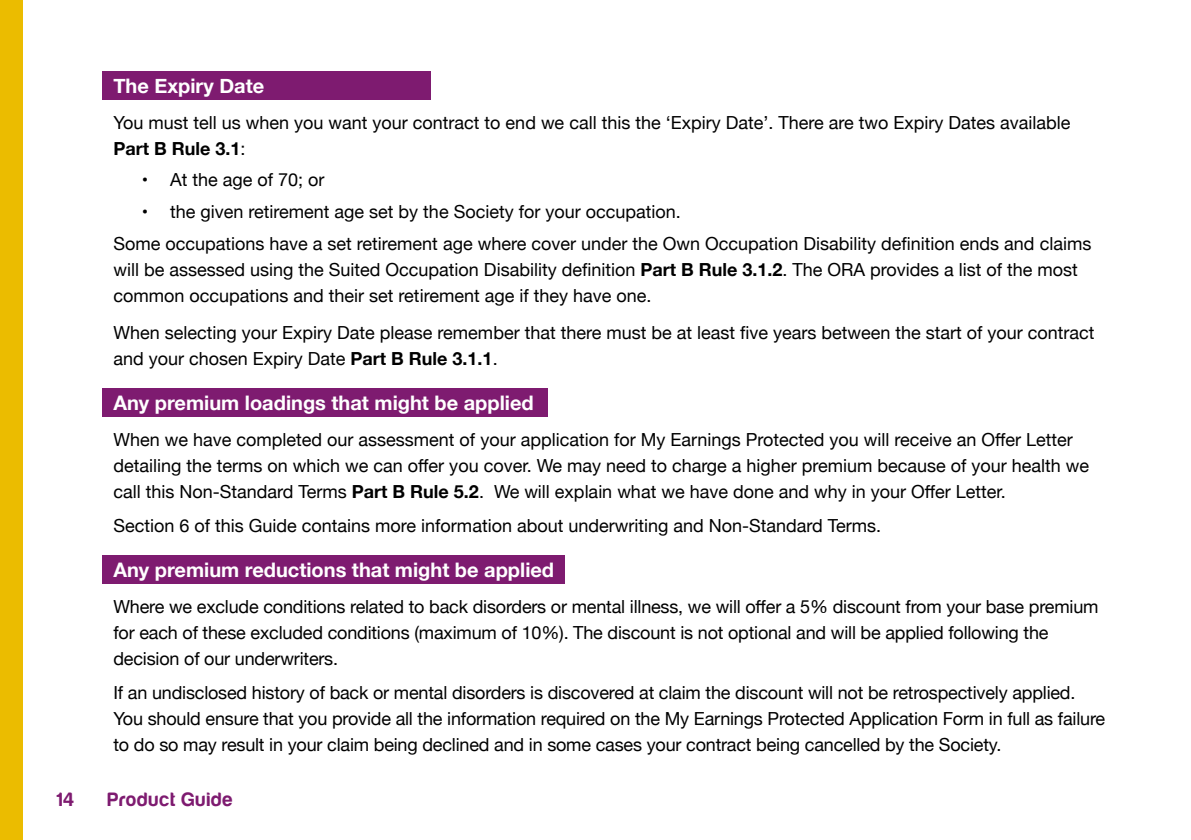
<style>
.page{position:relative;width:1191px;height:840px;background:#fff}
.page>*{position:absolute;margin:0;border:0;box-sizing:border-box;transform-origin:0 0}
.t1{font:700 20px "Helvetica Neue";color:#fff}
.t2{font:20px "Harabara";letter-spacing:.065em;color:#7e1b70}
.t3{font:18px/26px "Helvetica Neue";color:#000}
.s1{font-weight:700}
</style>
<div class="page">
<div style="left:0;top:0;width:23px;height:839px;background:#ebbc00"></div>
<div style="left:102px;top:71px;width:329px;height:29px;background:#7e1b70"></div>
<div style="left:102px;top:388px;width:446px;height:28px;background:#7e1b70"></div>
<div style="left:102px;top:555px;width:463px;height:28px;background:#7e1b70"></div>
<p class="t1" style="left:113px;top:70px;width:152px">The Expiry Date</p>
<p class="t3" style="left:113px;top:110px;width:958px">You must tell us when you want your contract to end we call this the ‘Expiry Date’. There are two Expiry Dates available<br><span class="s1">Part B Rule 3.1</span>:</p>
<p class="t3" style="left:142px;top:168px;width:184px">• At the age of 70; or</p>
<p class="t3" style="left:113px;top:197px;width:979px;line-height:31.6px;text-indent:28px">• the given retirement age set by the Society for your occupation.<br>Some occupations have a set retirement age where cover under the Own Occupation Disability definition ends and claims</p>
<p class="t3" style="left:113px;top:257px;width:966px">will be assessed using the Suited Occupation Disability definition <span class="s1">Part B Rule 3.1.2</span>. The ORA provides a list of the most common occupations and their set retirement age if they have one.</p>
<p class="t3" style="left:113px;top:321px;width:982px">When selecting your Expiry Date please remember that there must be at least five years between the start of your contract and your chosen Expiry Date <span class="s1">Part B Rule 3.1.1</span>.</p>
<p class="t1" style="left:113px;top:387px;width:422px">Any premium loadings that might be applied</p>
<p class="t3" style="left:113px;top:427px;width:977px">When we have completed our assessment of your application for My Earnings Protected you will receive an Offer Letter detailing the terms on which we can offer you cover. We may need to charge a higher premium because of your health we call this Non-Standard Terms <span class="s1">Part B Rule 5.2</span>. We will explain what we have done and why in your Offer Letter.</p>
<p class="t3" style="left:113px;top:513px;width:769px">Section 6 of this Guide contains more information about underwriting and Non-Standard Terms.</p>
<p class="t1" style="left:113px;top:553px;width:442px">Any premium reductions that might be applied</p>
<p class="t3" style="left:113px;top:594px;width:986px">Where we exclude conditions related to back disorders or mental illness, we will offer a 5% discount from your base premium for each of these excluded conditions (maximum of 10%). The discount is not optional and will be applied following the decision of our underwriters.</p>
<p class="t3" style="left:113px;top:680px;width:993px">If an undisclosed history of back or mental disorders is discovered at claim the discount will not be retrospectively applied.<br>You should ensure that you provide all the information required on the My Earnings Protected Application Form in full as failure to do so may result in your claim being declined and in some cases your contract being cancelled by the Society.</p>
<p class="t2" style="left:57px;top:788px;width:19px">14</p>
<p class="t2" style="left:108px;top:788px;width:126px">Product Guide</p>
</div>
